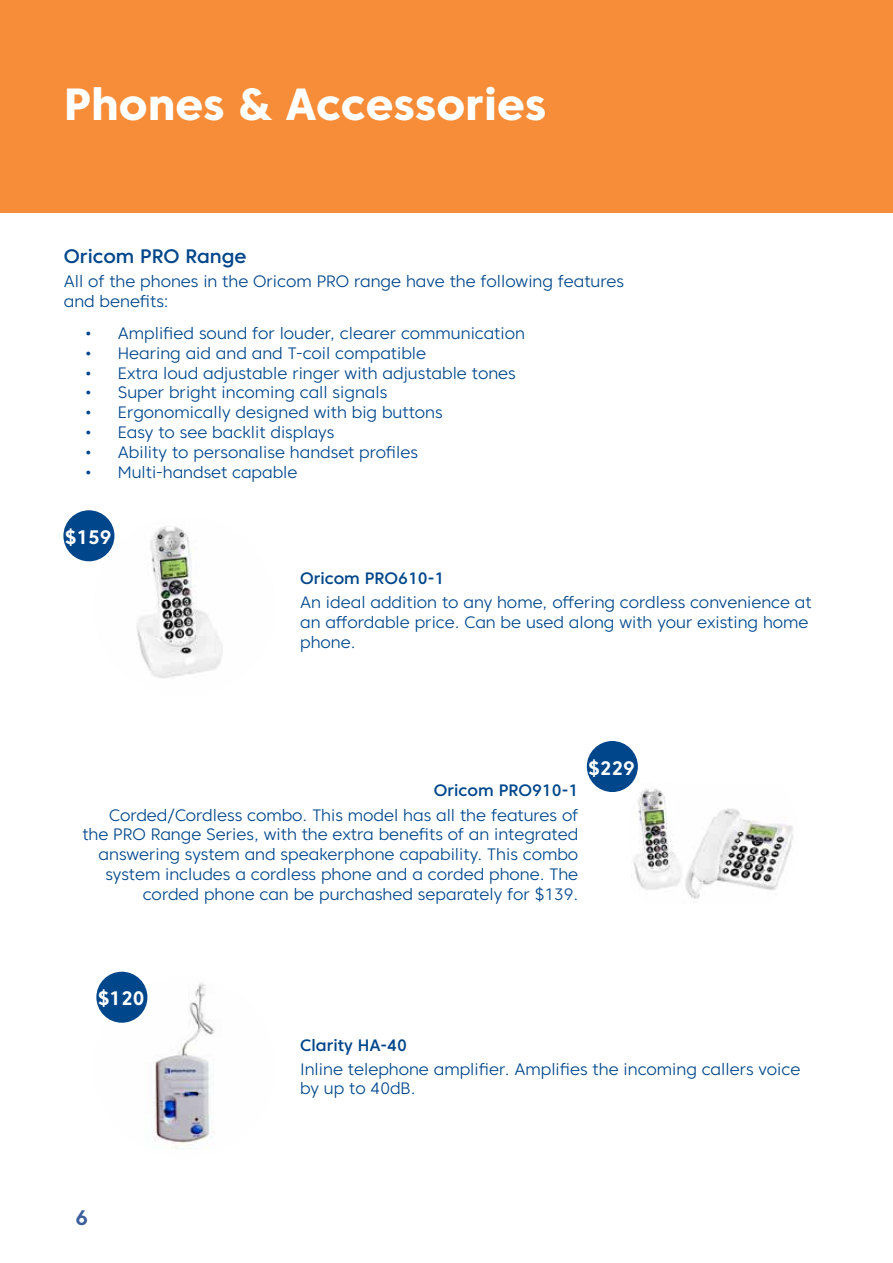
<style>
.page{position:relative;width:893px;height:1263px;background:#fff}
.page>*{position:absolute;margin:0;border:0;box-sizing:border-box;transform-origin:0 0}
.t1{font:800 45px "Core Sans C 75";color:#fff}
.t2{font:700 21px "Core Sans C 65";color:#3b5d9b}
.t3{font:500 19.5px "Core Sans C 55";color:#00468b}
.t4{font:700 19.5px "Core Sans C 65";color:#fff}
.t5{font:300 16.5px/19.8px "Core Sans C 35";color:#00468b}
.t6{font:500 16.5px "Core Sans C 55";color:#00468b}
</style>
<div class="page">
<img style="left:93px;top:515px;width:183px;height:182px;border-radius:91px">
<div style="left:63px;top:510px;width:51px;height:51px;background:#00468b;border-radius:50%"></div>
<img style="left:631px;top:788px;width:162px;height:111px">
<div style="left:587px;top:741px;width:51px;height:51px;background:#00468b;border-radius:50%"></div>
<img style="left:93px;top:976px;width:183px;height:182px;border-radius:91px">
<div style="left:96px;top:972px;width:51px;height:51px;background:#00468b;border-radius:50%"></div>
<div style="left:0;top:0;width:893px;height:213px;background:#f78d39"></div>
<h1 class="t1" style="left:64px;top:77px;width:484px">Phones &amp; Accessories</h1>
<p class="t3" style="left:64px;top:244px;width:184px">Oricom PRO Range</p>
<p class="t5" style="left:64px;top:271px;width:562px">All of the phones in the Oricom PRO range have the following features and benefits:</p>
<p class="t5" style="left:85px;top:323px;width:441px">• Amplified sound for louder, clearer communication</p>
<p class="t5" style="left:85px;top:343px;width:343px">• Hearing aid and and T-coil compatible</p>
<p class="t5" style="left:85px;top:363px;width:432px">• Extra loud adjustable ringer with adjustable tones</p>
<p class="t5" style="left:85px;top:383px;width:304px">• Super bright incoming call signals</p>
<p class="t5" style="left:85px;top:402px;width:359px">• Ergonomically designed with big buttons</p>
<p class="t5" style="left:85px;top:422px;width:251px">• Easy to see backlit displays</p>
<p class="t5" style="left:85px;top:442px;width:335px">• Ability to personalise handset profiles</p>
<p class="t5" style="left:85px;top:462px;width:214px">• Multi-handset capable</p>
<p class="t4" style="left:65px;top:525px;width:48px">$159</p>
<p class="t6" style="left:300px;top:568px;width:146px">Oricom PRO610-1</p>
<p class="t5" style="left:300px;top:593px;width:513px">An ideal addition to any home, offering cordless convenience at an affordable price. Can be used along with your existing home phone.</p>
<p class="t4" style="left:588px;top:756px;width:48px">$229</p>
<p class="t6" style="left:434px;top:780px;width:146px">Oricom PRO910-1</p>
<p class="t5" style="left:82px;top:805px;width:497px;text-align:right">Corded/Cordless combo. This model has all the features of the PRO Range Series, with the extra benefits of an integrated answering system and speakerphone capability. This combo system includes a cordless phone and a corded phone. The corded phone can be purchashed separately for $139.</p>
<p class="t4" style="left:98px;top:986px;width:48px">$120</p>
<p class="t2" style="left:75px;top:1204px;width:14px">6</p>
<p class="t6" style="left:300px;top:1034px;width:108px">Clarity HA-40</p>
<p class="t5" style="left:300px;top:1059px;width:502px">Inline telephone amplifier. Amplifies the incoming callers voice by up to 40dB.</p>
</div>
